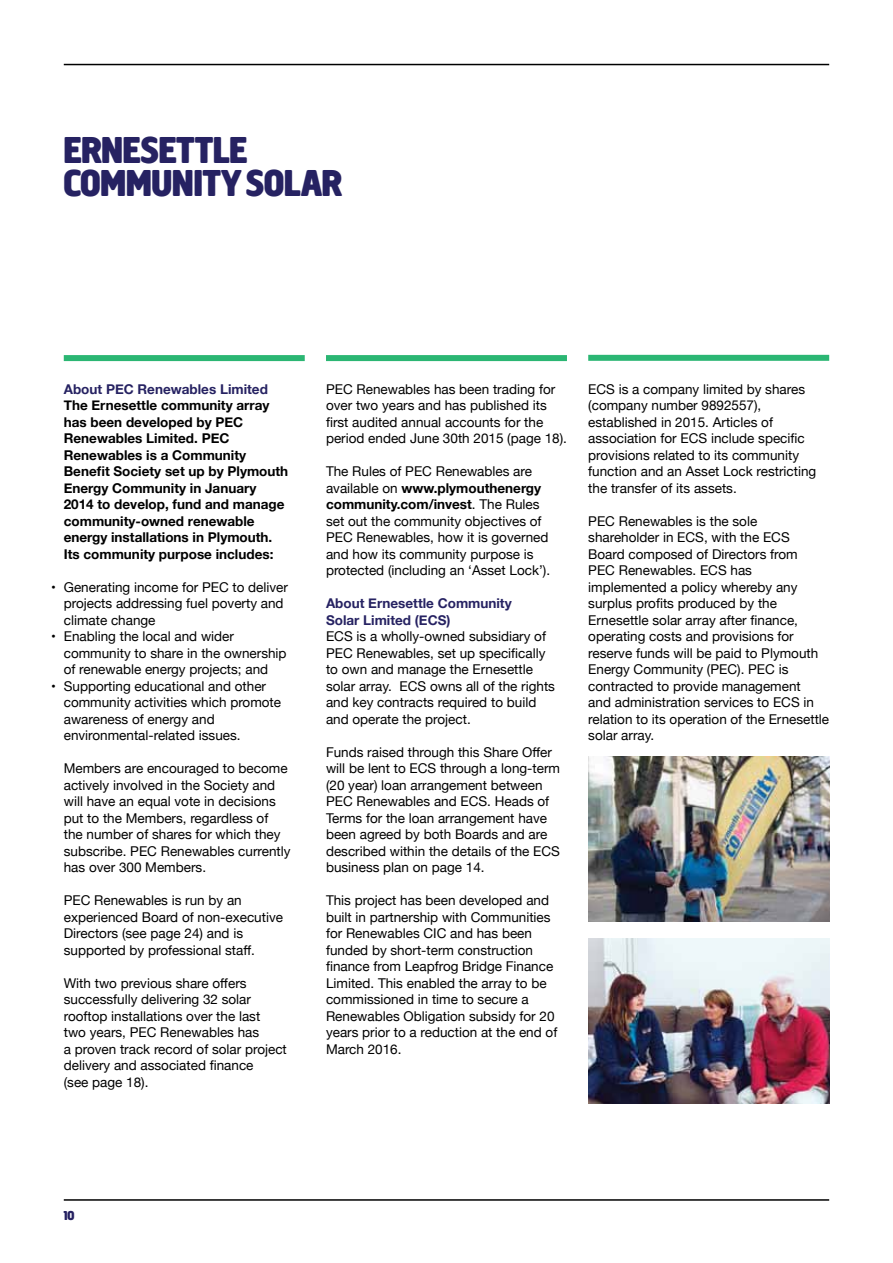
<style>
.page{position:relative;width:893px;height:1263px;background:#fff}
.page>*{position:absolute;margin:0;border:0;box-sizing:border-box;transform-origin:0 0}
.t1{font:700 39px/33px "Creighton";color:#262262}
.t2{font:13.5px/16.5px "Helvetica Neue";color:#000}
.t3{font:700 13.5px/16.5px "Helvetica Neue";color:#000}
.t4{font:700 13.5px/16.5px "Helvetica Neue";color:#262262}
.t5{font:700 13.5px "Creighton";color:#262262}
.s1{font-weight:700}
</style>
<div class="page">
<hr style="left:64px;top:64px;width:765px;height:1px;background:#000">
<hr style="left:64px;top:1199px;width:765px;height:2px;background:#000">
<div style="left:64px;top:355px;width:241px;height:6px;background:#2bb673"></div>
<div style="left:326px;top:355px;width:241px;height:6px;background:#2bb673"></div>
<div style="left:588px;top:355px;width:241px;height:6px;background:#2bb673"></div>
<img style="left:588px;top:757px;width:241px;height:165px">
<img style="left:588px;top:938px;width:241px;height:165px">
<h1 class="t1" style="left:64px;top:133px;width:279px">ERNESETTLE<br>COMMUNITY SOLAR</h1>
<p class="t4" style="left:64px;top:381px;width:206px">About PEC Renewables Limited</p>
<p class="t3" style="left:64px;top:398px;width:226px">The Ernesettle community array has been developed by PEC<br>Renewables Limited. PEC<br>Renewables is a Community<br>Benefit Society set up by Plymouth<br>Energy Community in January<br>2014 to develop, fund and manage community-owned renewable energy installations in Plymouth.<br>Its community purpose includes:</p>
<p class="t2" style="left:64px;top:579px;width:226px;text-indent:-13px">• Generating income for PEC to deliver projects addressing fuel poverty and climate change</p>
<p class="t2" style="left:64px;top:629px;width:224px;text-indent:-13px">• Enabling the local and wider community to share in the ownership of renewable energy projects; and</p>
<p class="t2" style="left:64px;top:678px;width:219px;text-indent:-13px">• Supporting educational and other community activities which promote awareness of energy and environmental-related issues.</p>
<p class="t2" style="left:64px;top:761px;width:228px">Members are encouraged to become actively involved in the Society and will have an equal vote in decisions put to the Members, regardless of the number of shares for which they subscribe. PEC Renewables currently has over 300 Members.</p>
<p class="t2" style="left:64px;top:893px;width:221px">PEC Renewables is run by an experienced Board of non-executive<br>Directors (see page 24) and is supported by professional staff.</p>
<p class="t2" style="left:64px;top:975px;width:225px">With two previous share offers successfully delivering 32 solar rooftop installations over the last<br>two years, PEC Renewables has<br>a proven track record of solar project delivery and associated finance<br>(see page 18).</p>
<p class="t2" style="left:326px;top:381px;width:242px">PEC Renewables has been trading for over two years and has published its first audited annual accounts for the period ended June 30th 2015 (page 18).</p>
<p class="t2" style="left:326px;top:464px;width:226px">The Rules of PEC Renewables are available on <span class="s1">www.plymouthenergy community.com/invest</span>. The Rules set out the community objectives of PEC Renewables, how it is governed and how its community purpose is protected (including an ‘Asset Lock’).</p>
<p class="t4" style="left:326px;top:595px;width:187px">About Ernesettle Community<br>Solar Limited (ECS)</p>
<p class="t2" style="left:326px;top:629px;width:230px">ECS is a wholly-owned subsidiary of PEC Renewables, set up specifically to own and manage the Ernesettle solar array. ECS owns all of the rights and key contracts required to build and operate the project.</p>
<p class="t2" style="left:326px;top:744px;width:236px">Funds raised through this Share Offer will be lent to ECS through a long-term (20 year) loan arrangement between PEC Renewables and ECS. Heads of Terms for the loan arrangement have been agreed by both Boards and are described within the details of the ECS business plan on page 14.</p>
<p class="t2" style="left:326px;top:893px;width:233px">This project has been developed and built in partnership with Communities for Renewables CIC and has been funded by short-term construction finance from Leapfrog Bridge Finance Limited. This enabled the array to be commissioned in time to secure a Renewables Obligation subsidy for 20 years prior to a reduction at the end of March 2016.</p>
<p class="t2" style="left:588px;top:381px;width:230px">ECS is a company limited by shares (company number 9892557), established in 2015. Articles of association for ECS include specific provisions related to its community function and an Asset Lock restricting the transfer of its assets.</p>
<p class="t2" style="left:588px;top:513px;width:242px">PEC Renewables is the sole shareholder in ECS, with the ECS<br>Board composed of Directors from<br>PEC Renewables. ECS has implemented a policy whereby any surplus profits produced by the<br>Ernesettle solar array after finance, operating costs and provisions for reserve funds will be paid to Plymouth<br>Energy Community (PEC). PEC is contracted to provide management<br>and administration services to ECS in relation to its operation of the Ernesettle solar array.</p>
<p class="t5" style="left:64px;top:1208px;width:12px">10</p>
</div>
